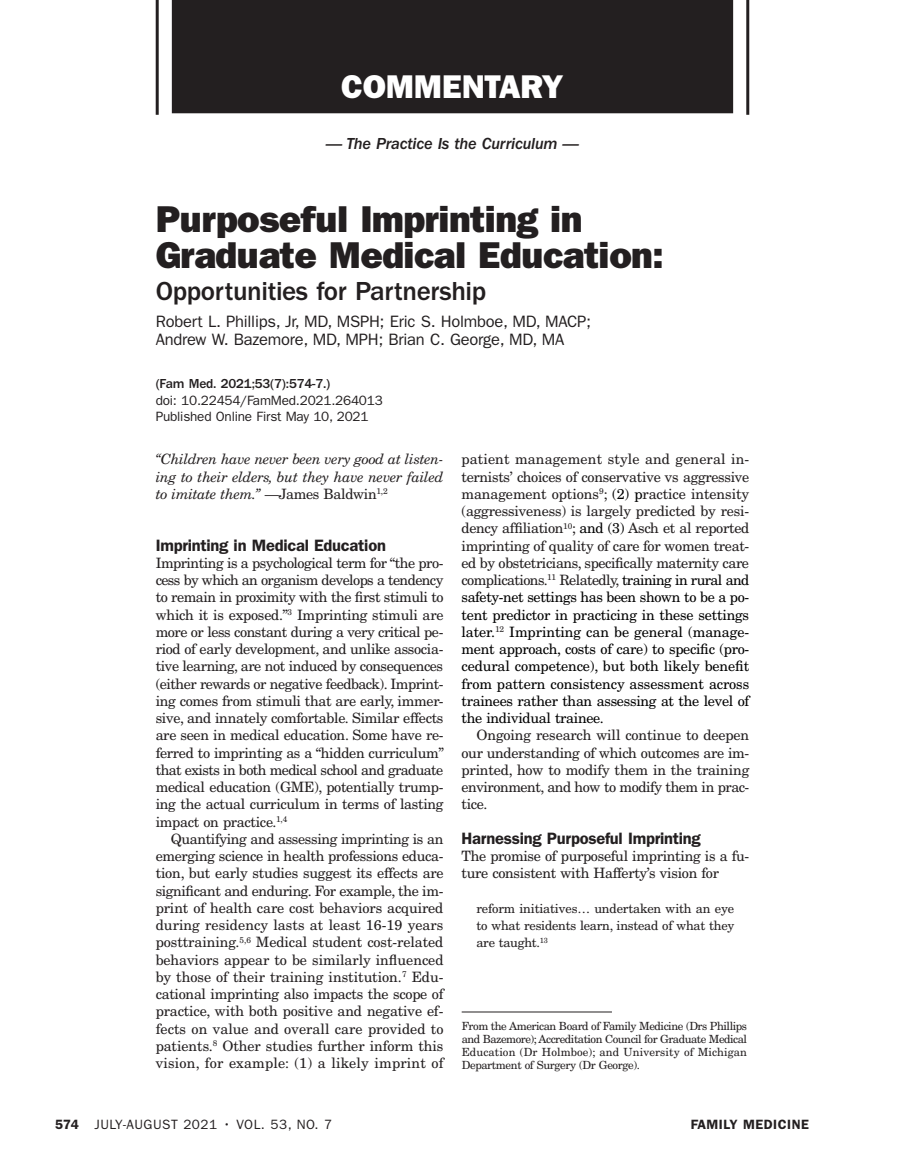
<style>
.page{position:relative;width:905px;height:1175px;background:#fff}
.page>*{position:absolute;margin:0;border:0;box-sizing:border-box;transform-origin:0 0}
.Headline_Major{font:37.5px/36px "ITC Franklin Gothic Std Hvy";letter-spacing:-.015em;color:#231f20}
.t1{font:33px "ITC Franklin Gothic Std Hvy";letter-spacing:-.005em;color:#fff}
.Headline_Minor{font:500 27px "ITC Franklin Gothic Std";letter-spacing:-.015em;color:#231f20}
.Author{font:16.5px/18px "ITC Franklin Gothic Std";letter-spacing:-.015em;color:#231f20}
.Subhead_1{font:600 16.5px "ITC Franklin Gothic Std";letter-spacing:-.015em;color:#231f20}
.t2{font:16.5px "ITC Franklin Gothic Std Med It";letter-spacing:-.015em;color:#231f20}
.Body_Text{font:14.25px/17.2px "New Century Schlbk LT Std";letter-spacing:-.01em;color:#231f20;text-align:justify}
.Body_Text_No_Inden{font:14.25px/17.2px "New Century Schlbk LT Std";letter-spacing:-.02em;color:#231f20;text-align:justify}
.Body_Text-2{font:14.25px/17.2px "New Century Schlbk LT Std";letter-spacing:-.02em;color:#000;text-align:justify}
.Body_Text_No_Inden-2{font:italic 14.25px/17.2px "New Century Schlbk LT Std";letter-spacing:-.015em;color:#231f20;text-align:justify}
.Abstract_DOI_Cite{font:13.5px "ITC Franklin Gothic Std";letter-spacing:-.015em;color:#231f20}
.Abstract_DOI_Cite-2{font:13.5px "ITC Franklin Gothic Std";letter-spacing:.035em;color:#231f20}
.Abstract_Text_Cite{font:500 13.5px "ITC Franklin Gothic Std";letter-spacing:-.015em;color:#231f20}
.t3{font:600 13.5px "ITC Franklin Gothic Std";letter-spacing:.035em;color:#231f20}
.Block_Quote{font:12.75px/17.2px "New Century Schlbk LT Std";letter-spacing:-.02em;color:#231f20;text-align:justify}
.From_the{font:11.25px/12.9px "New Century Schlbk LT Std";letter-spacing:-.035em;color:#231f20;text-align:justify}
.s1{font-style:normal}
.s2{color:#231f20}
.s3{font-weight:600}
</style>
<div class="page">
<div style="left:172px;top:0;width:561px;height:113px;background:#231f20"></div>
<hr style="left:746px;top:0;width:3px;height:115px;background:#231f20">
<hr style="left:156px;top:0;width:3px;height:115px;background:#231f20">
<hr style="left:461px;top:1011px;width:151px;height:1px;background:#231f20">
<h2 class="t1" style="left:341px;top:67px;width:224px">COMMENTARY</h2>
<p class="t2" style="left:326px;top:134px;width:255px">— The Practice Is the Curriculum —</p>
<p class="Headline_Major" style="left:156px;top:201px;width:509px">Purposeful Imprinting in<br>Graduate Medical Education:</p>
<p class="Headline_Minor" style="left:156px;top:275px;width:332px">Opportunities for Partnership</p>
<p class="Author" style="left:156px;top:312px;width:437px">Robert L. Phillips, Jr, MD, MSPH; Eric S. Holmboe, MD, MACP;<br>Andrew W. Bazemore, MD, MPH; Brian C. George, MD, MA</p>
<p class="Abstract_Text_Cite" style="left:156px;top:376px;width:176px">(Fam Med. 2021;53(7):574-7.)</p>
<p class="Abstract_DOI_Cite" style="left:156px;top:392px;width:229px">doi: 10.22454/FamMed.2021.264013</p>
<p class="Abstract_DOI_Cite" style="left:156px;top:409px;width:214px">Published Online First May 10, 2021</p>
<p class="Body_Text_No_Inden-2" style="left:156px;top:450px;width:289px">“Children have never been very good at listen&shy;ing to their elders, but they have never failed to imitate them.” <span class="s1">—James Baldwin</span><sup>1,2</sup></p>
<p class="Subhead_1" style="left:156px;top:535px;width:232px">Imprinting in Medical Education</p>
<p class="Body_Text_No_Inden" style="left:156px;top:554px;width:290px">Imprinting is a psychological term for “the pro&shy;cess by which an organism develops a tendency to remain in proximity with the first stimuli to which it is exposed.”<sup>3</sup> Imprinting stimuli are more or less constant during a very critical pe&shy;riod of early development, and unlike associa&shy;tive learning, are not induced by consequences (either rewards or negative feedback). Imprint&shy;ing comes from stimuli that are early, immer&shy;sive, and innately comfortable. Similar effects are seen in medical education. Some have re&shy;ferred to imprinting as a “hidden curriculum” that exists in both medical school and graduate medical education (GME), potentially trump&shy;ing the actual curriculum in terms of lasting impact on practice.<sup>1,4</sup></p>
<p class="Body_Text" style="left:156px;top:830px;width:289px;text-indent:15px">Quantifying and assessing imprinting is an emerging science in health professions educa&shy;tion, but early studies suggest its effects are significant and enduring. For example, the im&shy;print of health care cost behaviors acquired during residency lasts at least 16-19 years posttraining.<sup>5,6</sup> Medical student cost-related behaviors appear to be similarly influenced by those of their training institution.<sup>7</sup> Edu&shy;cational imprinting also impacts the scope of practice, with both positive and negative ef&shy;fects on value and overall care provided to patients.<sup>8</sup> Other studies further inform this vision, for example: (1) a likely imprint of</p>
<p class="Body_Text-2" style="left:461px;top:450px;width:289px"><span class="s2">patient management style and general in&shy;ternists’ choices of conservative vs aggressive management options</span><sup>9</sup><span class="s2">;</span> (2) p<span class="s2">ractice intensity (aggressiveness) is largely predicted by resi&shy;dency affiliation</span><sup>10</sup><span class="s2">;</span> and (3) <span class="s2">Asch et al reported imprinting of quality of care for women treat&shy;ed by obstetricians, specifically maternity care complications.</span><sup>11</sup> <span class="s2">Relatedly,</span> training in rural and safety-net settings has been shown to be a po&shy;tent predictor in practicing in these settings later.<sup>12</sup> Imprinting can be general (manage&shy;ment approach, costs of care) to specific (pro&shy;cedural competence), but both likely benefit from pattern consistency assessment across trainees rather than assessing at the level of the individual trainee.</p>
<p class="Body_Text" style="left:461px;top:726px;width:289px;text-indent:15px">Ongoing research will continue to deepen our understanding of which outcomes are im&shy;printed, how to modify them in the training environment, and how to modify them in prac&shy;tice.</p>
<p class="Subhead_1" style="left:461px;top:828px;width:241px">Harnessing Purposeful Imprinting</p>
<p class="Body_Text_No_Inden" style="left:461px;top:847px;width:289px">The promise of purposeful imprinting is a fu&shy;ture consistent with Hafferty’s vision for</p>
<p class="Block_Quote" style="left:476px;top:899px;width:259px">reform initiatives… undertaken with an eye to what residents learn, instead of what they are taught.<sup>13</sup></p>
<p class="From_the" style="left:461px;top:1019px;width:287px">From the American Board of Family Medicine (Drs Phillips and Bazemore); Accreditation Council for Graduate Medical Education (Dr Holmboe); and University of Michigan Department of Surgery (Dr George).</p>
<p class="Abstract_DOI_Cite-2" style="left:55px;top:1116px;width:278px"><span class="s3">574</span> JULY-AUGUST 2021 • VOL. 53, NO. 7</p>
<p class="t3" style="left:690px;top:1116px;width:120px">FAMILY MEDICINE</p>
</div>
